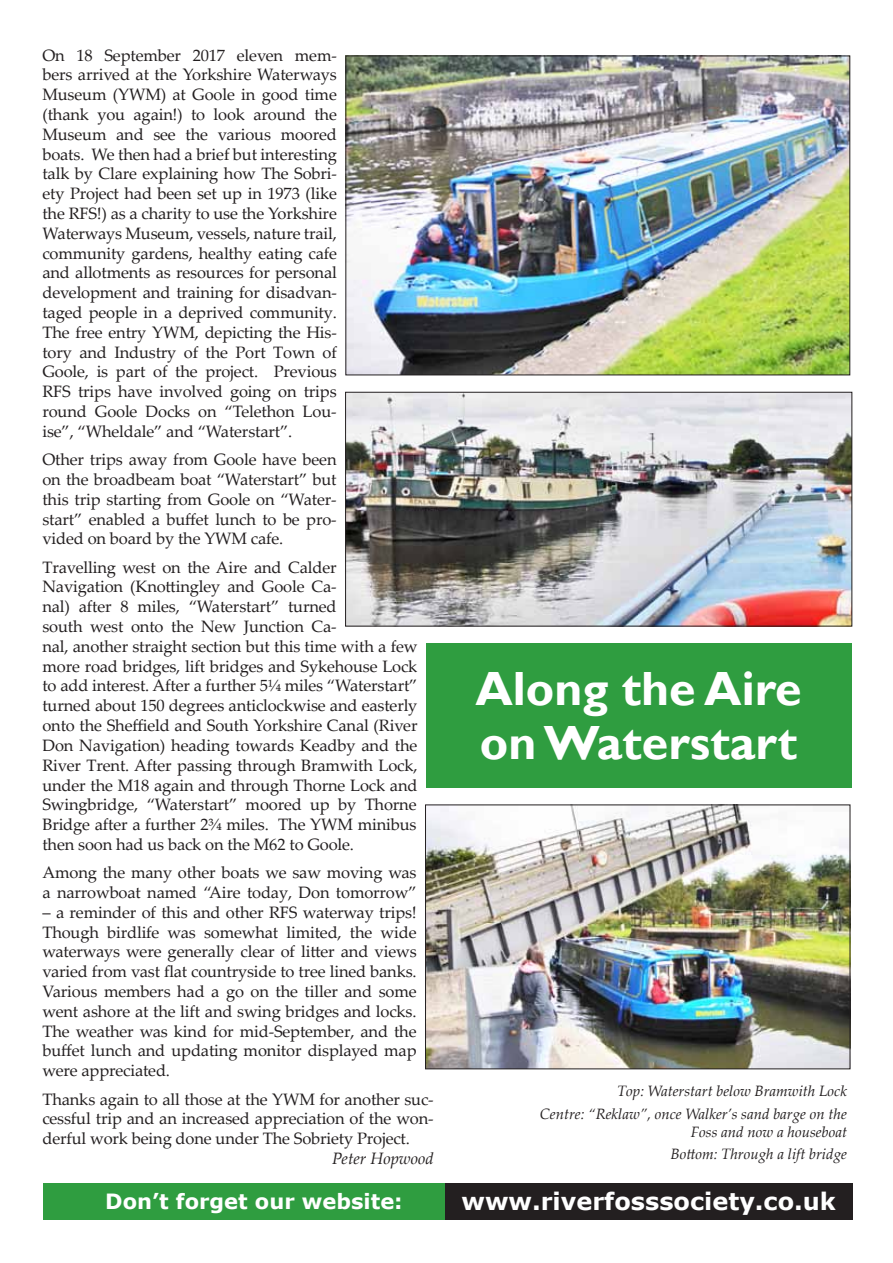
<style>
.page{position:relative;width:893px;height:1263px;background:#fff}
.page>*{position:absolute;margin:0;border:0;box-sizing:border-box;transform-origin:0 0}
.t1{font:700 48px/54px "Gill Sans";color:#fff}
.t2{font:700 24px "Verdana";color:#fff}
.t3{font:700 21px "Verdana";color:#fff}
.t4{font:16.5px/19.8px "Palatino Linotype";letter-spacing:-.01em;color:#231f20;text-align:justify}
.t5{font:italic 16.5px "Palatino Linotype";color:#231f20}
.t6{font:italic 15px/22.2px "Palatino Linotype";color:#231f20;text-align:right}
</style>
<div class="page">
<div style="left:426px;top:643px;width:425px;height:145px;background:#2f9d40"></div>
<img style="left:347px;top:58px;width:501px;height:315px">
<div style="left:345px;top:56px;width:505px;height:319px;border:1px solid #231f20"></div>
<img style="left:347px;top:394px;width:503px;height:230px">
<div style="left:345px;top:392px;width:507px;height:234px;border:1px solid #231f20"></div>
<div style="left:43px;top:1183px;width:418px;height:36px;background:#2f9d40"></div>
<div style="left:445px;top:1183px;width:408px;height:36px;background:#231f20"></div>
<img style="left:427px;top:806px;width:421px;height:261px">
<div style="left:425px;top:804px;width:425px;height:265px;border:1px solid #231f20"></div>
<p class="t4" style="left:42px;top:44px;width:296px">On 18 September 2017 eleven mem&shy;bers arrived at the Yorkshire Waterways Museum (YWM) at Goole in good time (thank you again!) to look around the Museum and see the various moored boats. We then had a brief but interesting talk by Clare explaining how The Sobri&shy;ety Project had been set up in 1973 (like the RFS!) as a charity to use the Yorkshire Waterways Museum, vessels, nature trail, community gardens, healthy eating cafe and allotments as resources for personal development and training for disadvan&shy;taged people in a deprived community.<br>The free entry YWM, depicting the His&shy;tory and Industry of the Port Town of Goole, is part of the project. Previous RFS trips have involved going on trips round Goole Docks on “Telethon Lou&shy;ise”, “Wheldale” and “Waterstart”.</p>
<p class="t4" style="left:42px;top:449px;width:296px">Other trips away from Goole have been on the broadbeam boat “Waterstart” but this trip starting from Goole on “Water&shy;start” enabled a buffet lunch to be pro&shy;vided on board by the YWM cafe.</p>
<p class="t4" style="left:42px;top:556px;width:377px;text-align:left">Travelling west on the Aire and Calder Navigation (Knottingley and Goole Ca-<br>nal) after 8 miles, “Waterstart” turned<br>south west onto the New Junction Ca-<br>nal, another straight section but this time with a few more road bridges, lift bridges and Sykehouse Lock to add interest. After a further 5¼ miles “Waterstart” turned about 150 degrees anticlockwise and easterly onto the Sheffield and South Yorkshire Canal (River Don Navigation) heading towards Keadby and the River Trent. After passing through Bramwith Lock, under the M18 again and through Thorne Lock and Swingbridge, “Waterstart” moored up by Thorne Bridge after a further 2¾ miles. The YWM minibus then soon had us back on the M62 to Goole.</p>
<p class="t4" style="left:42px;top:862px;width:376px">Among the many other boats we saw moving was a narrowboat named “Aire today, Don tomorrow”</p>
<p class="t4" style="left:42px;top:902px;width:376px">– a reminder of this and other RFS waterway trips!<br>Though birdlife was somewhat limited, the wide waterways were generally clear of litter and views varied from vast flat countryside to tree lined banks.<br>Various members had a go on the tiller and some went ashore at the lift and swing bridges and locks.<br>The weather was kind for mid-September, and the buffet lunch and updating monitor displayed map were appreciated.</p>
<p class="t4" style="left:42px;top:1088px;width:393px">Thanks again to all those at the YWM for another suc&shy;cessful trip and an increased appreciation of the won&shy;derful work being done under The Sobriety Project.</p>
<p class="t5" style="left:332px;top:1146px;width:103px">Peter Hopwood</p>
<p class="t3" style="left:105px;top:1186px;width:299px">Don’t forget our website:</p>
<h2 class="t2" style="left:462px;top:1184px;width:376px">www.riverfosssociety.co.uk</h2>
<h1 class="t1" style="left:475px;top:663px;width:328px">Along the Aire on Waterstart</h1>
<p class="t6" style="left:540px;top:1079px;width:309px">Top: Waterstart below Bramwith Lock<br>Centre: “Reklaw”, once Walker’s sand barge on the</p>
<p class="t6" style="left:671px;top:1120px;width:178px">Foss and now a houseboat<br>Bottom: Through a lift bridge</p>
</div>
